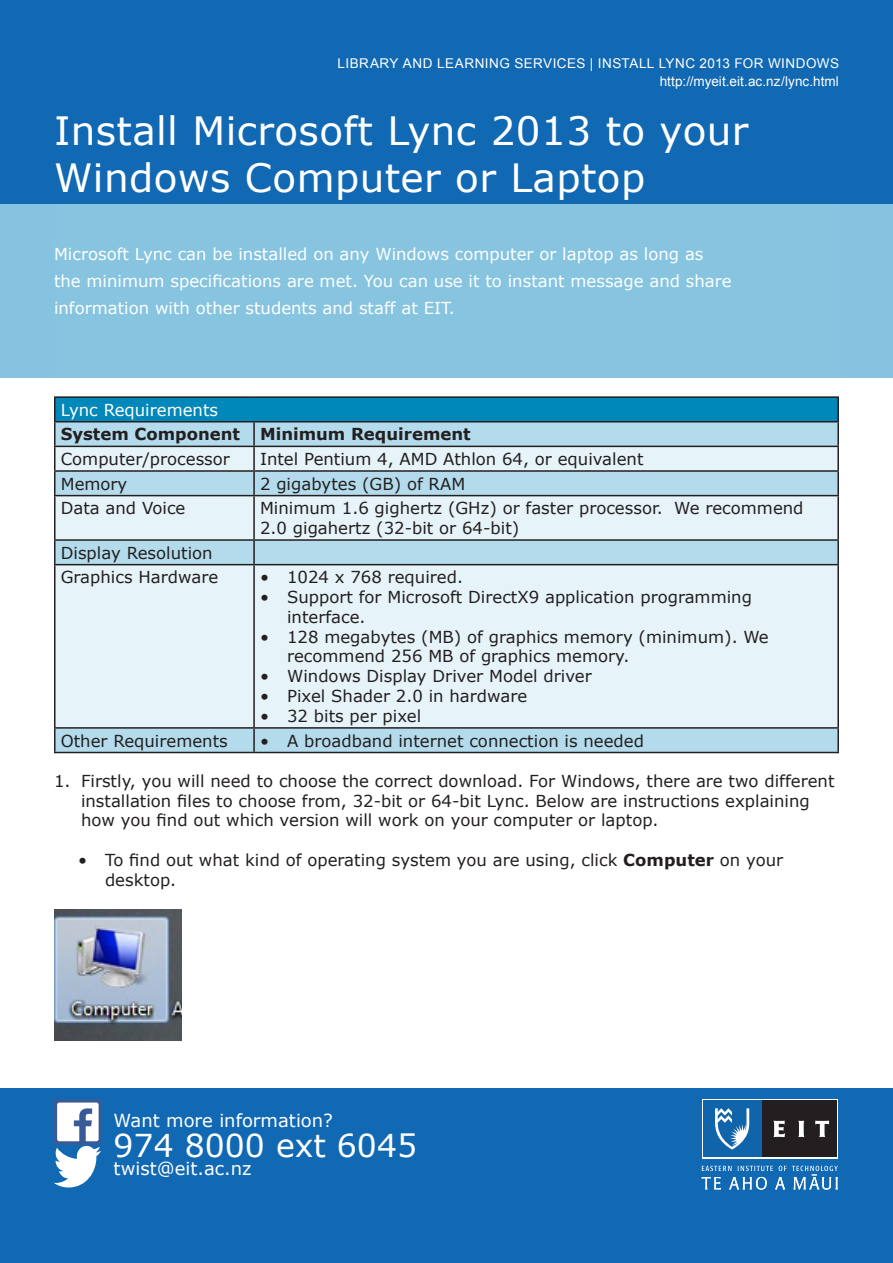
<style>
.page{position:relative;width:893px;height:1263px;background:#fff}
.page>*{position:absolute;margin:0;border:0;box-sizing:border-box;transform-origin:0 0}
.Body_Text{font:39px/46.8px "Verdana";letter-spacing:.01em;color:#fff}
.t1{font:31.5px "Verdana";color:#fff}
.t2{font:18px "Verdana";color:#fff}
.t3{font:16.5px/19.8px "Verdana";color:#231f20}
.t4{font:16.5px/27px "Verdana";color:#fff}
.t5{font:700 16.5px "Verdana";color:#231f20}
.t6{font:13.5px "Arial";letter-spacing:.025em;color:#fff}
.t7{font:13.5px "Arial";letter-spacing:.005em;color:#fff}
.s1{font-weight:700}
</style>
<div class="page">
<div style="left:0;top:0;width:893px;height:204px;background:#1168b3"></div>
<div style="left:0;top:205px;width:893px;height:173px;background:#85c3e0"></div>
<div style="left:55px;top:397px;width:783px;height:25px;background:#08b"></div>
<div style="left:56px;top:422px;width:781px;height:330px;background:#b3dbeb"></div>
<svg style="left:56px;top:447px;width:781px;height:280px;background:#dceef4"></svg>
<hr style="left:54px;top:396px;width:200px;height:2px;background:#231f20">
<hr style="left:54px;top:398px;width:2px;height:23px;background:#231f20">
<hr style="left:254px;top:396px;width:585px;height:2px;background:#231f20">
<hr style="left:837px;top:398px;width:2px;height:23px;background:#231f20">
<hr style="left:54px;top:421px;width:200px;height:1px;background:#231f20">
<hr style="left:54px;top:422px;width:2px;height:24px;background:#231f20">
<hr style="left:254px;top:421px;width:585px;height:1px;background:#231f20">
<hr style="left:253px;top:422px;width:2px;height:24px;background:#231f20">
<hr style="left:837px;top:422px;width:2px;height:24px;background:#231f20">
<hr style="left:54px;top:446px;width:200px;height:1px;background:#231f20">
<hr style="left:54px;top:447px;width:2px;height:23px;background:#231f20">
<hr style="left:254px;top:446px;width:585px;height:1px;background:#231f20">
<hr style="left:253px;top:447px;width:2px;height:23px;background:#231f20">
<hr style="left:837px;top:447px;width:2px;height:23px;background:#231f20">
<hr style="left:54px;top:470px;width:200px;height:2px;background:#231f20">
<hr style="left:54px;top:472px;width:2px;height:23px;background:#231f20">
<hr style="left:254px;top:470px;width:585px;height:2px;background:#231f20">
<hr style="left:253px;top:472px;width:2px;height:23px;background:#231f20">
<hr style="left:837px;top:472px;width:2px;height:23px;background:#231f20">
<hr style="left:54px;top:541px;width:2px;height:23px;background:#231f20">
<hr style="left:253px;top:541px;width:2px;height:23px;background:#231f20">
<hr style="left:837px;top:541px;width:2px;height:23px;background:#231f20">
<hr style="left:54px;top:495px;width:200px;height:1px;background:#231f20">
<hr style="left:54px;top:496px;width:2px;height:43px;background:#231f20">
<hr style="left:54px;top:539px;width:200px;height:2px;background:#231f20">
<hr style="left:254px;top:495px;width:585px;height:1px;background:#231f20">
<hr style="left:253px;top:496px;width:2px;height:43px;background:#231f20">
<hr style="left:254px;top:539px;width:585px;height:2px;background:#231f20">
<hr style="left:837px;top:496px;width:2px;height:43px;background:#231f20">
<hr style="left:54px;top:564px;width:200px;height:1px;background:#231f20">
<hr style="left:54px;top:565px;width:2px;height:162px;background:#231f20">
<hr style="left:54px;top:727px;width:200px;height:2px;background:#231f20">
<hr style="left:54px;top:729px;width:2px;height:23px;background:#231f20">
<hr style="left:54px;top:752px;width:200px;height:1px;background:#231f20">
<hr style="left:254px;top:564px;width:585px;height:1px;background:#231f20">
<hr style="left:253px;top:565px;width:2px;height:162px;background:#231f20">
<hr style="left:254px;top:727px;width:585px;height:2px;background:#231f20">
<hr style="left:253px;top:729px;width:2px;height:23px;background:#231f20">
<hr style="left:254px;top:752px;width:585px;height:1px;background:#231f20">
<hr style="left:837px;top:565px;width:2px;height:162px;background:#231f20">
<hr style="left:837px;top:729px;width:2px;height:23px;background:#231f20">
<img style="left:55px;top:910px;width:127px;height:131px">
<div style="left:0;top:1089px;width:893px;height:174px;background:#1168b3"></div>
<svg style="left:702px;top:1158px;width:136px;height:8px"></svg>
<div style="left:702px;top:1099px;width:136px;height:59px;background:linear-gradient(to bottom,#231f20,#231f20)"></div>
<div style="left:761px;top:1101px;width:75px;height:56px;background:#231f20"></div>
<div style="left:703px;top:1101px;width:58px;height:56px;background:#1064a9"></div>
<svg style="left:773px;top:1121px;width:12px;height:16px"></svg>
<svg style="left:798px;top:1121px;width:6px;height:16px"></svg>
<svg style="left:815px;top:1121px;width:14px;height:16px"></svg>
<svg style="left:715px;top:1108px;width:34px;height:41px"></svg>
<svg style="left:702px;top:1166px;width:136px;height:23px"></svg>
<div style="left:54px;top:1099px;width:48px;height:45px;background:#395a99"></div>
<svg style="left:54px;top:1102px;width:47px;height:85px"></svg>
<p class="t6" style="left:338px;top:54px;width:503px">LIBRARY AND LEARNING SERVICES | INSTALL LYNC 2013 FOR WINDOWS</p>
<p class="t7" style="left:660px;top:72px;width:181px">http://myeit.eit.ac.nz/lync.html</p>
<p class="Body_Text" style="left:54px;top:107px;width:696px">Install Microsoft Lync 2013 to your<br>Windows Computer or Laptop</p>
<p class="t4" style="left:54px;top:240px;width:679px">Microsoft Lync can be installed on any Windows computer or laptop as long as the minimum specifications are met. You can use it to instant message and share information with other students and staff at EIT.</p>
<p class="t4" style="left:61px;top:396px;width:159px">Lync Requirements</p>
<p class="t5" style="left:61px;top:423px;width:181px">System Component</p>
<p class="t5" style="left:260px;top:423px;width:212px">Minimum Requirement</p>
<p class="t3" style="left:61px;top:449px;width:171px">Computer/processor</p>
<p class="t3" style="left:260px;top:449px;width:385px">Intel Pentium 4, AMD Athlon 64, or equivalent</p>
<p class="t3" style="left:61px;top:473px;width:68px">Memory</p>
<p class="t3" style="left:260px;top:473px;width:207px">2 gigabytes (GB) of RAM</p>
<p class="t3" style="left:61px;top:498px;width:126px">Data and Voice</p>
<p class="t3" style="left:260px;top:498px;width:545px">Minimum 1.6 gighertz (GHz) or faster processor. We recommend<br>2.0 gigahertz (32-bit or 64-bit)</p>
<p class="t3" style="left:61px;top:543px;width:153px">Display Resolution</p>
<p class="t3" style="left:61px;top:567px;width:159px">Graphics Hardware</p>
<p class="t3" style="left:260px;top:567px;width:204px">• 1024 x 768 required.</p>
<p class="t3" style="left:287px;top:587px;width:466px;text-indent:-27px">• Support for Microsoft DirectX9 application programming interface.</p>
<p class="t3" style="left:287px;top:627px;width:483px;text-indent:-27px">• 128 megabytes (MB) of graphics memory (minimum). We recommend 256 MB of graphics memory.</p>
<p class="t3" style="left:260px;top:666px;width:333px">• Windows Display Driver Model driver</p>
<p class="t3" style="left:260px;top:686px;width:269px">• Pixel Shader 2.0 in hardware</p>
<p class="t3" style="left:260px;top:706px;width:163px">• 32 bits per pixel</p>
<p class="t3" style="left:61px;top:730px;width:169px">Other Requirements</p>
<p class="t3" style="left:260px;top:730px;width:385px">• A broadband internet connection is needed</p>
<p class="t3" style="left:81px;top:771px;width:755px;text-indent:-27px">1. Firstly, you will need to choose the correct download. For Windows, there are two different installation files to choose from, 32-bit or 64-bit Lync. Below are instructions explaining how you find out which version will work on your computer or laptop.</p>
<p class="t3" style="left:105px;top:850px;width:680px;text-indent:-27px">• To find out what kind of operating system you are using, click <span class="s1">Computer</span> on your desktop.</p>
<p class="t2" style="left:114px;top:1108px;width:221px">Want more information?</p>
<p class="t1" style="left:114px;top:1124px;width:305px">974 8000 ext 6045</p>
<p class="t2" style="left:114px;top:1156px;width:140px">twist@eit.ac.nz</p>
</div>
